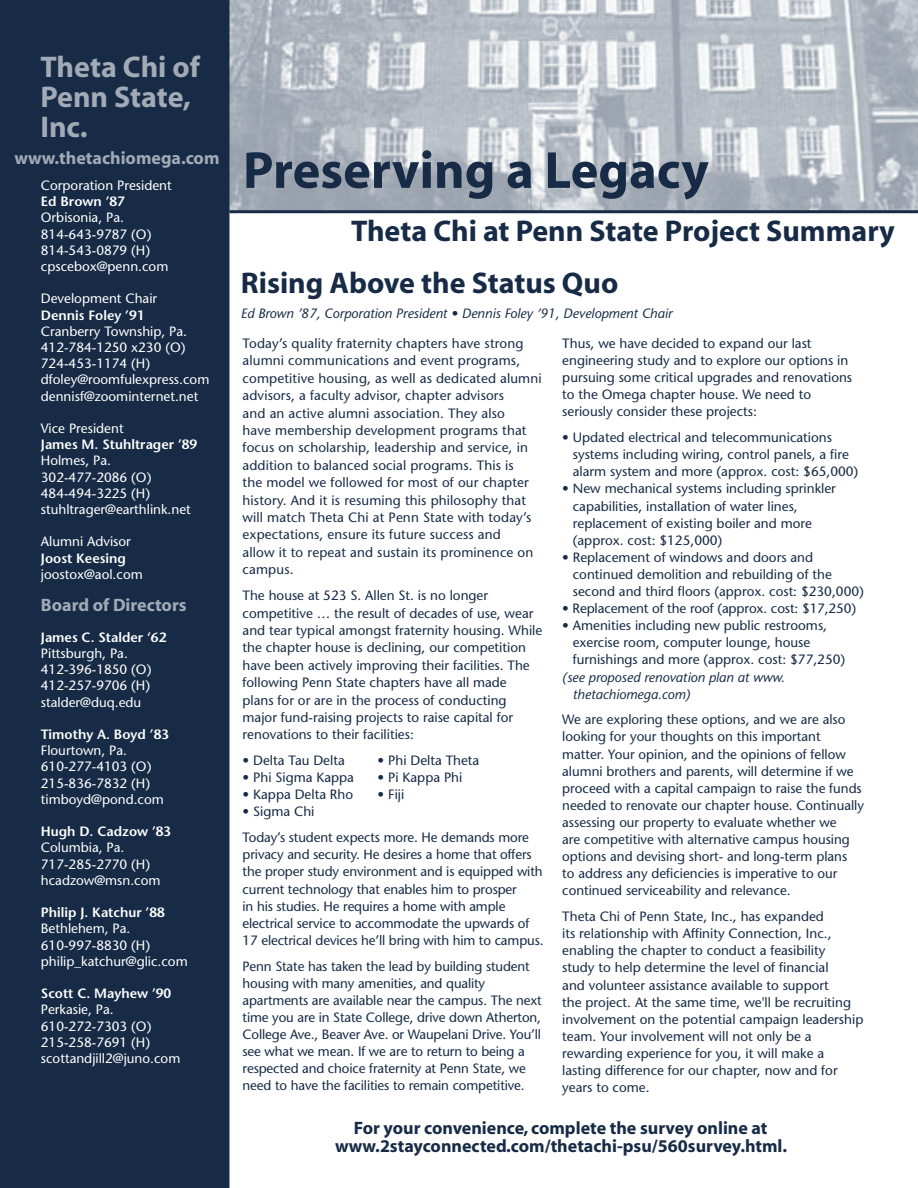
<style>
.page{position:relative;width:918px;height:1188px;background:#fff}
.page>*{position:absolute;margin:0;border:0;box-sizing:border-box;transform-origin:0 0}
._2_Heading{font:700 52.5px "Myriad";color:#172b46}
._2_Heading-2{font:700 30px "Myriad";color:#172b46}
._2_Heading_tinted{font:700 30px/30px "Myriad";color:#a2aab5}
._2_Subhead{font:700 18px/18px "Myriad";color:#172b46;text-align:center}
._2_Subhead_tinted{font:700 18px "Myriad";color:#a2aab5}
._2_Bodytext{font:13.5px/17.1px "Stone Sans";color:#172b46}
._2_Bodytext-2{font:13.5px "Stone Sans";color:#fff}
._2_Bodytext-3{font:600 13.5px "Stone Sans";color:#fff}
._2_Bodytext-4{font:italic 13.5px/17.1px "Stone Sans";color:#172b46}
.t1{font:13.5px "Helvetica";color:#172b46}
</style>
<div class="page">
<img style="left:230px;top:0;width:688px;height:210px">
<div style="left:0;top:0;width:230px;height:1188px;background:#172b46"></div>
<hr style="left:230px;top:210px;width:688px;height:3px;background:#172b46">
<p class="_2_Heading_tinted" style="left:40px;top:52px;width:161px">Theta Chi of<br>Penn State,<br>Inc.</p>
<p class="_2_Subhead_tinted" style="left:14px;top:149px;width:207px">www.thetachiomega.com</p>
<p class="_2_Bodytext-2" style="left:41px;top:177px;width:132px">Corporation President</p>
<p class="_2_Bodytext-3" style="left:41px;top:193px;width:86px">Ed Brown ’87</p>
<p class="_2_Bodytext-2" style="left:41px;top:210px;width:85px">Orbisonia, Pa.</p>
<p class="_2_Bodytext-2" style="left:41px;top:226px;width:112px">814-643-9787 (O)</p>
<p class="_2_Bodytext-2" style="left:41px;top:242px;width:111px">814-543-0879 (H)</p>
<p class="_2_Bodytext-2" style="left:41px;top:258px;width:129px">cpscebox@penn.com</p>
<p class="_2_Bodytext-2" style="left:41px;top:291px;width:118px">Development Chair</p>
<p class="_2_Bodytext-3" style="left:41px;top:307px;width:105px">Dennis Foley ’91</p>
<p class="_2_Bodytext-2" style="left:41px;top:323px;width:148px">Cranberry Township, Pa.</p>
<p class="_2_Bodytext-2" style="left:41px;top:339px;width:146px">412-784-1250 x230 (O)</p>
<p class="_2_Bodytext-2" style="left:41px;top:355px;width:111px">724-453-1174 (H)</p>
<p class="_2_Bodytext-2" style="left:41px;top:372px;width:170px">dfoley@roomfulexpress.com</p>
<p class="_2_Bodytext-2" style="left:41px;top:388px;width:159px">dennisf@zoominternet.net</p>
<p class="_2_Bodytext-2" style="left:41px;top:420px;width:84px">Vice President</p>
<p class="_2_Bodytext-3" style="left:41px;top:436px;width:158px">James M. Stuhltrager ’89</p>
<p class="_2_Bodytext-2" style="left:41px;top:453px;width:72px">Holmes, Pa.</p>
<p class="_2_Bodytext-2" style="left:41px;top:469px;width:112px">302-477-2086 (O)</p>
<p class="_2_Bodytext-2" style="left:41px;top:485px;width:111px">484-494-3225 (H)</p>
<p class="_2_Bodytext-2" style="left:41px;top:501px;width:152px">stuhltrager@earthlink.net</p>
<p class="_2_Bodytext-2" style="left:41px;top:534px;width:92px">Alumni Advisor</p>
<p class="_2_Bodytext-3" style="left:41px;top:550px;width:87px">Joost Keesing</p>
<p class="_2_Bodytext-2" style="left:41px;top:566px;width:103px">joostox@aol.com</p>
<p class="_2_Subhead_tinted" style="left:41px;top:596px;width:147px">Board of Directors</p>
<p class="_2_Bodytext-3" style="left:41px;top:629px;width:127px">James C. Stalder ‘62</p>
<p class="_2_Bodytext-2" style="left:41px;top:645px;width:89px">Pittsburgh, Pa.</p>
<p class="_2_Bodytext-2" style="left:41px;top:661px;width:112px">412-396-1850 (O)</p>
<p class="_2_Bodytext-2" style="left:41px;top:678px;width:111px">412-257-9706 (H)</p>
<p class="_2_Bodytext-2" style="left:41px;top:694px;width:102px">stalder@duq.edu</p>
<p class="_2_Bodytext-3" style="left:41px;top:726px;width:130px">Timothy A. Boyd ’83</p>
<p class="_2_Bodytext-2" style="left:41px;top:742px;width:88px">Flourtown, Pa.</p>
<p class="_2_Bodytext-2" style="left:41px;top:759px;width:112px">610-277-4103 (O)</p>
<p class="_2_Bodytext-2" style="left:41px;top:775px;width:111px">215-836-7832 (H)</p>
<p class="_2_Bodytext-2" style="left:41px;top:791px;width:125px">timboyd@pond.com</p>
<p class="_2_Bodytext-3" style="left:41px;top:823px;width:132px">Hugh D. Cadzow ’83</p>
<p class="_2_Bodytext-2" style="left:41px;top:840px;width:85px">Columbia, Pa.</p>
<p class="_2_Bodytext-2" style="left:41px;top:856px;width:111px">717-285-2770 (H)</p>
<p class="_2_Bodytext-2" style="left:41px;top:872px;width:121px">hcadzow@msn.com</p>
<p class="_2_Bodytext-3" style="left:41px;top:904px;width:126px">Philip J. Katchur ’88</p>
<p class="_2_Bodytext-2" style="left:41px;top:921px;width:91px">Bethlehem, Pa.</p>
<p class="_2_Bodytext-2" style="left:41px;top:937px;width:111px">610-997-8830 (H)</p>
<p class="_2_Bodytext-2" style="left:41px;top:953px;width:148px">philip_katchur@glic.com</p>
<p class="_2_Bodytext-3" style="left:41px;top:985px;width:132px">Scott C. Mayhew ’90</p>
<p class="_2_Bodytext-2" style="left:41px;top:1002px;width:74px">Perkasie, Pa.</p>
<p class="_2_Bodytext-2" style="left:41px;top:1018px;width:112px">610-272-7303 (O)</p>
<p class="_2_Bodytext-2" style="left:41px;top:1034px;width:111px">215-258-7691 (H)</p>
<p class="_2_Bodytext-2" style="left:41px;top:1050px;width:141px">scottandjill2@juno.com</p>
<p class="_2_Heading" style="left:243px;top:143px;width:467px">Preserving a Legacy</p>
<p class="_2_Heading-2" style="left:351px;top:216px;width:545px">Theta Chi at Penn State Project Summary</p>
<p class="_2_Heading-2" style="left:241px;top:267px;width:379px">Rising Above the Status Quo</p>
<p class="_2_Bodytext-4" style="left:241px;top:305px;width:433px">Ed Brown ’87, Corporation President • Dennis Foley ’91, Development Chair</p>
<p class="_2_Bodytext" style="left:243px;top:335px;width:301px">Today’s quality fraternity chapters have strong alumni communications and event programs, competitive housing, as well as dedicated alumni advisors, a faculty advisor, chapter advisors<br>and an active alumni association. They also<br>have membership development programs that focus on scholarship, leadership and service, in addition to balanced social programs. This is<br>the model we followed for most of our chapter history. And it is resuming this philosophy that will match Theta Chi at Penn State with today’s expectations, ensure its future success and<br>allow it to repeat and sustain its prominence on campus.</p>
<p class="_2_Bodytext" style="left:243px;top:587px;width:301px">The house at 523 S. Allen St. is no longer competitive … the result of decades of use, wear and tear typical amongst fraternity housing. While the chapter house is declining, our competition have been actively improving their facilities. The following Penn State chapters have all made<br>plans for or are in the process of conducting major fund-raising projects to raise capital for renovations to their facilities:</p>
<p class="_2_Bodytext" style="left:243px;top:752px;width:104px">• Delta Tau Delta</p>
<p class="_2_Bodytext" style="left:378px;top:752px;width:103px">• Phi Delta Theta</p>
<p class="_2_Bodytext" style="left:243px;top:769px;width:113px">• Phi Sigma Kappa</p>
<p class="_2_Bodytext" style="left:378px;top:769px;width:86px">• Pi Kappa Phi</p>
<p class="_2_Bodytext" style="left:243px;top:786px;width:112px">• Kappa Delta Rho</p>
<p class="_2_Bodytext" style="left:378px;top:786px;width:28px">• Fiji</p>
<p class="_2_Bodytext" style="left:243px;top:803px;width:73px">• Sigma Chi</p>
<p class="_2_Bodytext" style="left:243px;top:829px;width:303px">Today’s student expects more. He demands more privacy and security. He desires a home that offers the proper study environment and is equipped with current technology that enables him to prosper<br>in his studies. He requires a home with ample electrical service to accommodate the upwards of 17 electrical devices he’ll bring with him to campus.</p>
<p class="_2_Bodytext" style="left:243px;top:957px;width:301px">Penn State has taken the lead by building student housing with many amenities, and quality apartments are available near the campus. The next time you are in State College, drive down Atherton, College Ave., Beaver Ave. or Waupelani Drive. You’ll see what we mean. If we are to return to being a respected and choice fraternity at Penn State, we need to have the facilities to remain competitive.</p>
<p class="_2_Bodytext" style="left:562px;top:335px;width:291px">Thus, we have decided to expand our last engineering study and to explore our options in pursuing some critical upgrades and renovations to the Omega chapter house. We need to seriously consider these projects:</p>
<p class="_2_Bodytext" style="left:573px;top:429px;width:287px;text-indent:-10px">• Updated electrical and telecommunications systems including wiring, control panels, a fire alarm system and more (approx. cost: $65,000)</p>
<p class="_2_Bodytext" style="left:573px;top:480px;width:265px;text-indent:-10px">• New mechanical systems including sprinkler capabilities, installation of water lines, replacement of existing boiler and more (approx. cost: $125,000)</p>
<p class="_2_Bodytext" style="left:573px;top:549px;width:293px;text-indent:-10px">• Replacement of windows and doors and continued demolition and rebuilding of the second and third floors (approx. cost: $230,000)</p>
<p class="_2_Bodytext" style="left:562px;top:600px;width:295px">• Replacement of the roof (approx. cost: $17,250)</p>
<p class="_2_Bodytext" style="left:573px;top:617px;width:274px;text-indent:-10px">• Amenities including new public restrooms, exercise room, computer lounge, house furnishings and more (approx. cost: $77,250)</p>
<p class="_2_Bodytext-4" style="left:573px;top:668px;width:214px;text-indent:-10px">(see proposed renovation plan at www. thetachiomega.com)</p>
<p class="_2_Bodytext" style="left:562px;top:711px;width:303px">We are exploring these options, and we are also looking for your thoughts on this important matter. Your opinion, and the opinions of fellow alumni brothers and parents, will determine if we proceed with a capital campaign to raise the funds needed to renovate our chapter house. Continually assessing our property to evaluate whether we<br>are competitive with alternative campus housing options and devising short- and long-term plans<br>to address any deficiencies is imperative to our continued serviceability and relevance.</p>
<p class="_2_Bodytext" style="left:562px;top:908px;width:303px">Theta Chi of Penn State, Inc., has expanded<br>its relationship with Affinity Connection, Inc., enabling the chapter to conduct a feasibility<br>study to help determine the level of financial<br>and volunteer assistance available to support<br>the project. At the same time, we'll be recruiting involvement on the potential campaign leadership team. Your involvement will not only be a rewarding experience for you, it will make a lasting difference for our chapter, now and for years to come.</p>
<p class="_2_Subhead" style="left:335px;top:1120px;width:453px">For your convenience, complete the survey online at www.2stayconnected.com/thetachi-psu/560survey.html.</p>
<p class="t1" style="left:680px;top:1130px;width:125px">Preserving a Legacy</p>
</div>
